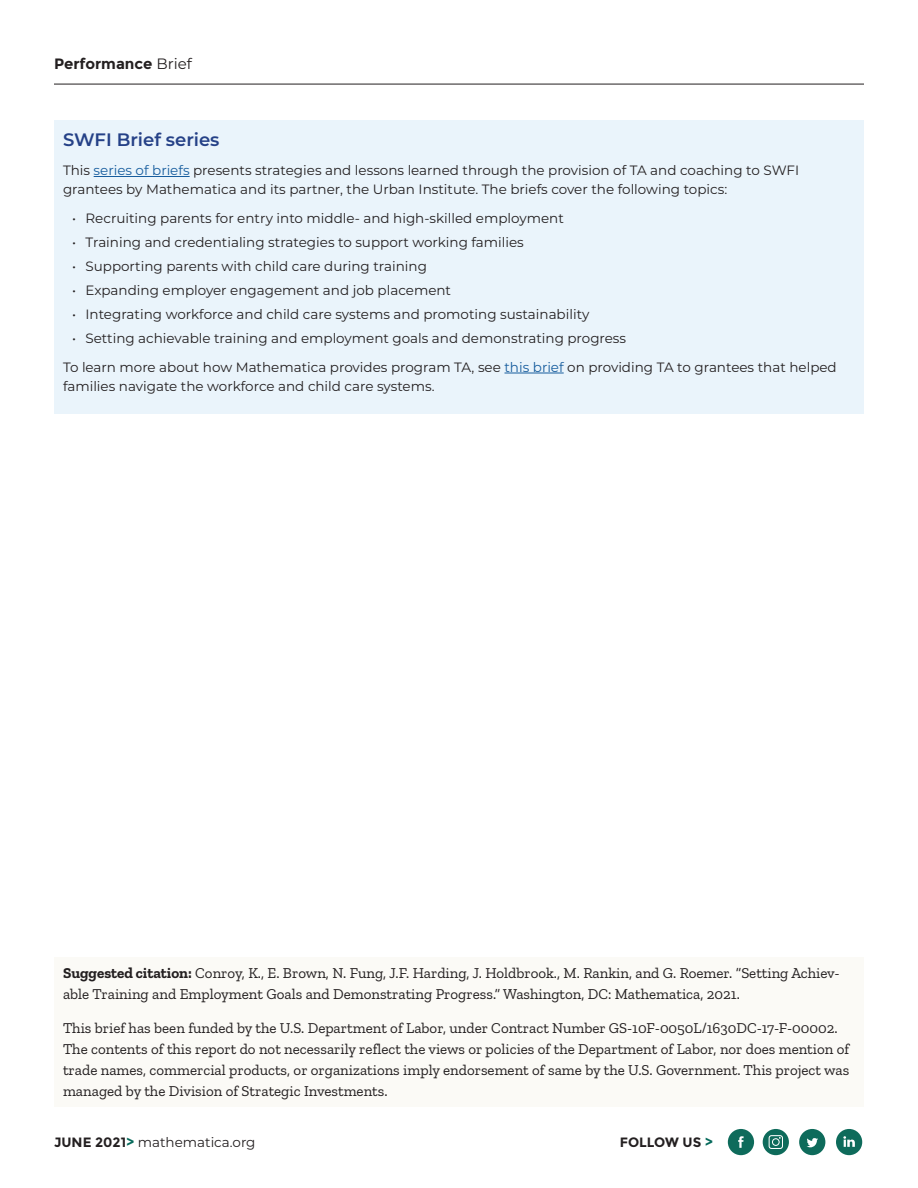
<style>
.page{position:relative;width:918px;height:1188px;background:#fff}
.page>*{position:absolute;margin:0;border:0;box-sizing:border-box;transform-origin:0 0}
.t1{font:600 18px "Montserrat";color:#254187}
.t2{font:15px/21px "Zilla Slab";color:#231f20}
.t3{font:700 15px "Montserrat";color:#231f20}
.t4{font:13.5px/19.5px "Montserrat";color:#231f20}
.t5{font:700 13.5px "Montserrat";color:#231f20}
.s1{font-weight:400}
.s2{color:#175d9e}
.s3{font-weight:700}
.s4{color:#066a5b}
.s5{font-weight:700;color:#066a5b}
</style>
<div class="page">
<hr style="left:54px;top:84px;width:810px;height:1px;background:#231f20">
<div style="left:728px;top:1129px;width:26px;height:26px;background:#0e6b5b;border-radius:50%"></div>
<svg style="left:738px;top:1136px;width:6px;height:12px"></svg>
<div style="left:836px;top:1129px;width:26px;height:26px;background:#0e6b5b;border-radius:50%"></div>
<svg style="left:843px;top:1136px;width:12px;height:11px"></svg>
<div style="left:799px;top:1129px;width:26px;height:26px;background:#0e6b5b;border-radius:50%"></div>
<svg style="left:807px;top:1138px;width:11px;height:9px"></svg>
<div style="left:763px;top:1129px;width:26px;height:26px;background:#0e6b5b;border-radius:50%"></div>
<svg style="left:769px;top:1135px;width:14px;height:14px"></svg>
<div style="left:54px;top:120px;width:810px;height:294px;background:#eaf4fb"></div>
<hr style="left:94px;top:176px;width:96px;height:1px;background:#175d9e">
<hr style="left:504px;top:373px;width:60px;height:1px;background:#175d9e">
<div style="left:54px;top:957px;width:810px;height:150px;background:#fbfaf6"></div>
<p class="t3" style="left:54px;top:54px;width:139px">Performance <span class="s1">Brief</span></p>
<h2 class="t1" style="left:63px;top:127px;width:158px">SWFI Brief series</h2>
<p class="t4" style="left:63px;top:160px;width:738px">This <span class="s2">series of briefs</span> presents strategies and lessons learned through the provision of TA and coaching to SWFI grantees by Mathematica and its partner, the Urban Institute. The briefs cover the following topics:</p>
<p class="t4" style="left:72px;top:208px;width:493px">• Recruiting parents for entry into middle- and high-skilled employment</p>
<p class="t4" style="left:72px;top:232px;width:453px">• Training and credentialing strategies to support working families</p>
<p class="t4" style="left:72px;top:256px;width:357px">• Supporting parents with child care during training</p>
<p class="t4" style="left:72px;top:280px;width:381px">• Expanding employer engagement and job placement</p>
<p class="t4" style="left:72px;top:304px;width:519px">• Integrating workforce and child care systems and promoting sustainability</p>
<p class="t4" style="left:72px;top:328px;width:556px">• Setting achievable training and employment goals and demonstrating progress</p>
<p class="t4" style="left:63px;top:357px;width:775px">To learn more about how Mathematica provides program TA, see <span class="s2">this brief</span> on providing TA to grantees that helped families navigate the workforce and child care systems.</p>
<p class="t2" style="left:63px;top:962px;width:778px"><span class="s3">Suggested citation:</span> Conroy, K., E. Brown, N. Fung, J.F. Harding, J. Holdbrook., M. Rankin, and G. Roemer. “Setting Achiev&shy;able Training and Employment Goals and Demonstrating Progress.” Washington, DC: Mathematica, 2021.</p>
<p class="t2" style="left:63px;top:1018px;width:788px">This brief has been funded by the U.S. Department of Labor, under Contract Number GS-10F-0050L/1630DC-17-F-00002.<br>The contents of this report do not necessarily reflect the views or policies of the Department of Labor, nor does mention of trade names, commercial products, or organizations imply endorsement of same by the U.S. Government. This project was managed by the Division of Strategic Investments.</p>
<p class="t5" style="left:620px;top:1134px;width:95px">FOLLOW US <span class="s4">&gt;</span></p>
<p class="t4" style="left:54px;top:1132px;width:203px"><span class="s3">JUNE 2021</span><span class="s5">&gt;</span> mathematica.org</p>
</div>
